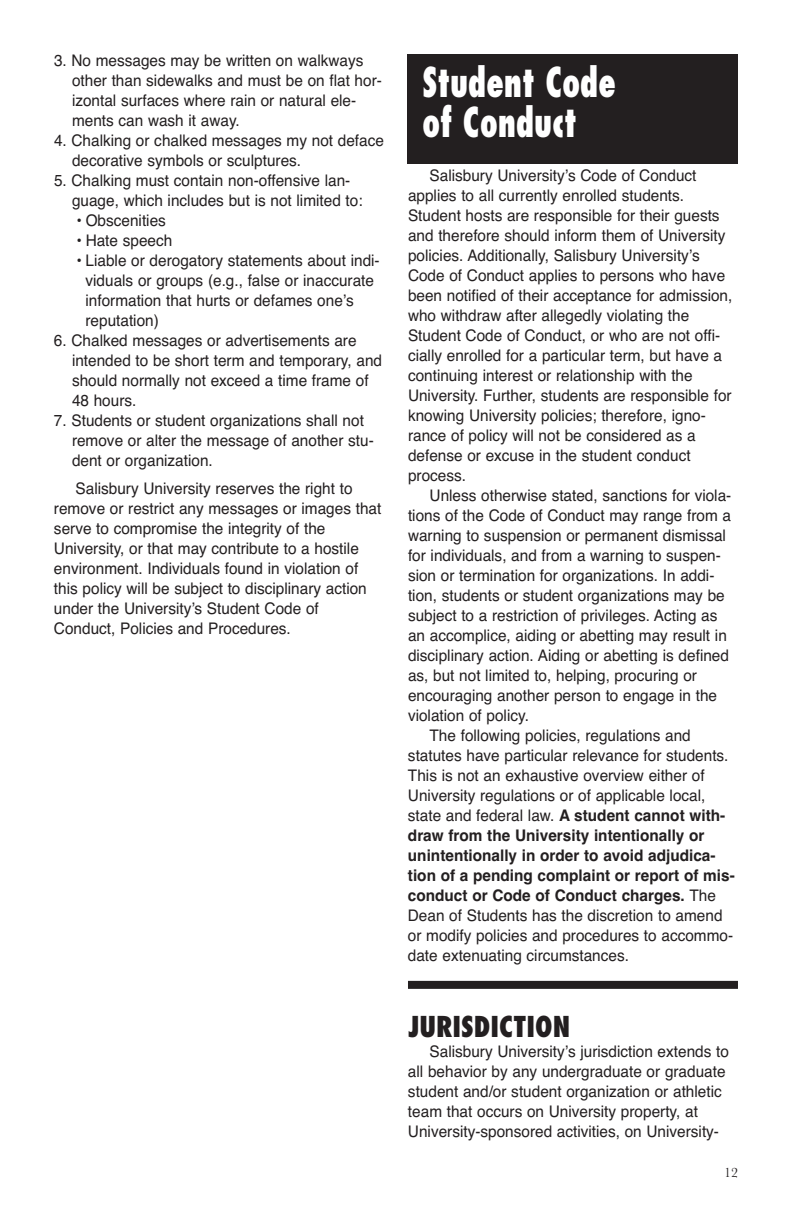
<style>
.page{position:relative;width:792px;height:1224px;background:#fff}
.page>*{position:absolute;margin:0;border:0;box-sizing:border-box;transform-origin:0 0}
.t1{font:800 condensed 40px/40px "Futura";color:#fff;scale:.8 1}
.t2{font:800 condensed 28px "Futura";color:#231f20;scale:.96 1}
.t3{font:16px/20px "Helvetica";color:#231f20;scale:.96 1}
.t4{font:700 16px "Helvetica";color:#231f20;scale:.96 1}
.t5{font:14px "Baskerville";color:#231f20}
.s1{font-weight:700}
.s2{font-weight:400}
</style>
<div class="page">
<div style="left:408px;top:54px;width:330px;height:109px;background:#231f20"></div>
<div style="left:408px;top:981px;width:330px;height:8px;background:#231f20"></div>
<p class="t3" style="left:72px;top:50px;width:324px;text-indent:-18px">3. No messages may be written on walkways other than sidewalks and must be on flat hor&shy;izontal surfaces where rain or natural ele&shy;ments can wash it away.</p>
<p class="t3" style="left:72px;top:130px;width:326px;text-indent:-18px">4. Chalking or chalked messages my not deface decorative symbols or sculptures.</p>
<p class="t3" style="left:72px;top:170px;width:304px;text-indent:-18px">5. Chalking must contain non-offensive lan&shy;guage, which includes but is not limited to:</p>
<p class="t3" style="left:76px;top:210px;width:96px">• Obscenities</p>
<p class="t3" style="left:76px;top:230px;width:102px">• Hate speech</p>
<p class="t3" style="left:86px;top:250px;width:308px;text-indent:-10px">• Liable or derogatory statements about indi&shy;viduals or groups (e.g., false or inaccurate information that hurts or defames one’s reputation)</p>
<p class="t3" style="left:72px;top:330px;width:325px;text-indent:-18px">6. Chalked messages or advertisements are intended to be short term and temporary, and should normally not exceed a time frame of 48 hours.</p>
<p class="t3" style="left:72px;top:410px;width:316px;text-indent:-18px">7. Students or student organizations shall not remove or alter the message of another stu&shy;dent or organization.</p>
<p class="t3" style="left:54px;top:478px;width:343px;text-indent:22px">Salisbury University reserves the right to remove or restrict any messages or images that serve to compromise the integrity of the University, or that may contribute to a hostile environment. Individuals found in violation of this policy will be subject to disciplinary action under the University’s Student Code of Conduct, Policies and Procedures.</p>
<h1 class="t1" style="left:422px;top:66px;width:243px">Student Code of Conduct</h1>
<p class="t3" style="left:408px;top:165px;width:339px;text-indent:22px">Salisbury University’s Code of Conduct applies to all currently enrolled students.<br>Student hosts are responsible for their guests and therefore should inform them of University policies. Additionally, Salisbury University’s Code of Conduct applies to persons who have been notified of their acceptance for admission, who withdraw after allegedly violating the Student Code of Conduct, or who are not offi&shy;cially enrolled for a particular term, but have a continuing interest or relationship with the University. Further, students are responsible for knowing University policies; therefore, igno&shy;rance of policy will not be considered as a defense or excuse in the student conduct process.</p>
<p class="t3" style="left:430px;top:485px;width:316px">Unless otherwise stated, sanctions for viola-</p>
<p class="t3" style="left:408px;top:505px;width:338px">tions of the Code of Conduct may range from a</p>
<p class="t3" style="left:408px;top:525px;width:333px">warning to suspension or permanent dismissal</p>
<p class="t3" style="left:408px;top:545px;width:327px">for individuals, and from a warning to suspen-</p>
<p class="t3" style="left:408px;top:565px;width:321px">sion or termination for organizations. In addi-</p>
<p class="t3" style="left:408px;top:585px;width:331px">tion, students or student organizations may be</p>
<p class="t3" style="left:408px;top:605px;width:324px">subject to a restriction of privileges. Acting as</p>
<p class="t3" style="left:408px;top:625px;width:334px">an accomplice, aiding or abetting may result in</p>
<p class="t3" style="left:408px;top:645px;width:336px">disciplinary action. Aiding or abetting is defined</p>
<p class="t3" style="left:408px;top:665px;width:303px">as, but not limited to, helping, procuring or</p>
<p class="t3" style="left:408px;top:685px;width:323px">encouraging another person to engage in the</p>
<p class="t3" style="left:408px;top:705px;width:127px">violation of policy.</p>
<p class="t3" style="left:430px;top:725px;width:274px">The following policies, regulations and</p>
<p class="t3" style="left:408px;top:745px;width:335px">statutes have particular relevance for students.</p>
<p class="t3" style="left:408px;top:765px;width:311px">This is not an exhaustive overview either of</p>
<p class="t3" style="left:408px;top:785px;width:311px">University regulations or of applicable local,</p>
<p class="t3" style="left:408px;top:805px;width:332px">state and federal law. <span class="s1">A student cannot with-</span></p>
<p class="t4" style="left:408px;top:826px;width:310px">draw from the University intentionally or</p>
<p class="t4" style="left:408px;top:846px;width:322px">unintentionally in order to avoid adjudica-</p>
<p class="t4" style="left:408px;top:866px;width:342px">tion of a pending complaint or report of mis-</p>
<p class="t4" style="left:408px;top:886px;width:322px">conduct or Code of Conduct charges. <span class="s2">The</span></p>
<p class="t3" style="left:408px;top:905px;width:329px">Dean of Students has the discretion to amend</p>
<p class="t3" style="left:408px;top:925px;width:340px">or modify policies and procedures to accommo-</p>
<p class="t3" style="left:408px;top:945px;width:232px">date extenuating circumstances.</p>
<h2 class="t2" style="left:408px;top:1015px;width:170px">JURISDICTION</h2>
<p class="t3" style="left:408px;top:1041px;width:336px;text-indent:22px">Salisbury University’s jurisdiction extends to all behavior by any undergraduate or graduate student and/or student organization or athletic team that occurs on University property, at University-sponsored activities, on University-</p>
<p class="t5" style="left:724px;top:1168px;width:15px">12</p>
</div>
